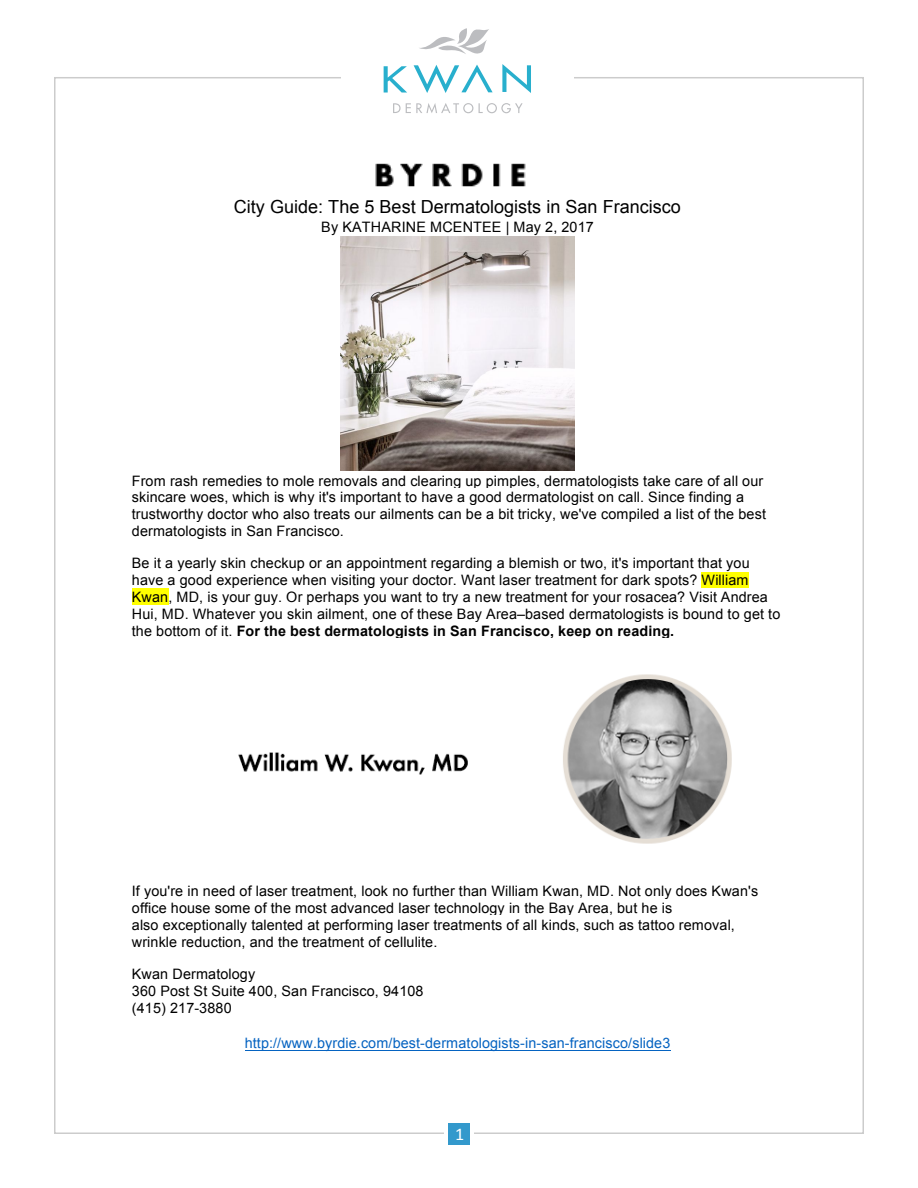
<style>
.page{position:relative;width:918px;height:1188px;background:#fff}
.page>*{position:absolute;margin:0;border:0;box-sizing:border-box;transform-origin:0 0}
.t1{font:18px "Arial";color:#000}
.t2{font:18px "Calibri";color:#fff}
.t3{font:14.4px/16.8px "Arial";letter-spacing:.01em;color:#000}
.t4{font:14.4px "Arial";letter-spacing:.01em;color:#0563c1}
.s1{font-weight:700}
</style>
<div class="page">
<svg style="left:384px;top:66px;width:23px;height:27px"></svg>
<svg style="left:414px;top:65px;width:79px;height:28px"></svg>
<svg style="left:502px;top:64px;width:29px;height:29px"></svg>
<svg style="left:393px;top:103px;width:80px;height:10px"></svg>
<svg style="left:479px;top:103px;width:44px;height:10px"></svg>
<svg style="left:419px;top:28px;width:70px;height:26px"></svg>
<div style="left:448px;top:1123px;width:22px;height:22px;background:#39c"></div>
<div style="left:702px;top:572px;width:47px;height:16px;background:#ff0"></div>
<div style="left:132px;top:588px;width:36px;height:17px;background:#ff0"></div>
<hr style="left:245px;top:1050px;width:426px;height:1px;background:#0563c1">
<img style="left:375px;top:163px;width:151px;height:24px">
<img style="left:341px;top:237px;width:234px;height:234px">
<img style="left:238px;top:674px;width:494px;height:170px">
<p class="t1" style="left:234px;top:195px;width:449px">City Guide: The 5 Best Dermatologists in San Francisco</p>
<p class="t3" style="left:321px;top:219px;width:274px">By KATHARINE MCENTEE | May 2, 2017</p>
<p class="t3" style="left:132px;top:472px;width:636px">From rash remedies to mole removals and clearing up pimples, dermatologists take care of all our skincare woes, which is why it's important to have a good dermatologist on call. Since finding a trustworthy doctor who also treats our ailments can be a bit tricky, we've compiled a list of the best dermatologists in San Francisco.</p>
<p class="t3" style="left:132px;top:555px;width:650px">Be it a yearly skin checkup or an appointment regarding a blemish or two, it's important that you have a good experience when visiting your doctor. Want laser treatment for dark spots? William Kwan, MD, is your guy. Or perhaps you want to try a new treatment for your rosacea? Visit Andrea Hui, MD. Whatever you skin ailment, one of these Bay Area–based dermatologists is bound to get to the bottom of it. <span class="s1">For the best dermatologists in San Francisco, keep on reading.</span></p>
<p class="t3" style="left:132px;top:883px;width:628px">If you're in need of laser treatment, look no further than William Kwan, MD. Not only does Kwan's office house some of the most advanced laser technology in the Bay Area, but he is<br>also exceptionally talented at performing laser treatments of all kinds, such as tattoo removal, wrinkle reduction, and the treatment of cellulite.</p>
<p class="t3" style="left:132px;top:966px;width:293px">Kwan Dermatology<br>360 Post St Suite 400, San Francisco, 94108 (415) 217-3880</p>
<p class="t4" style="left:245px;top:1033px;width:427px">http://www.byrdie.com/best-dermatologists-in-san-francisco/slide3</p>
<p class="t2" style="left:455px;top:1123px;width:11px">1</p>
</div>
